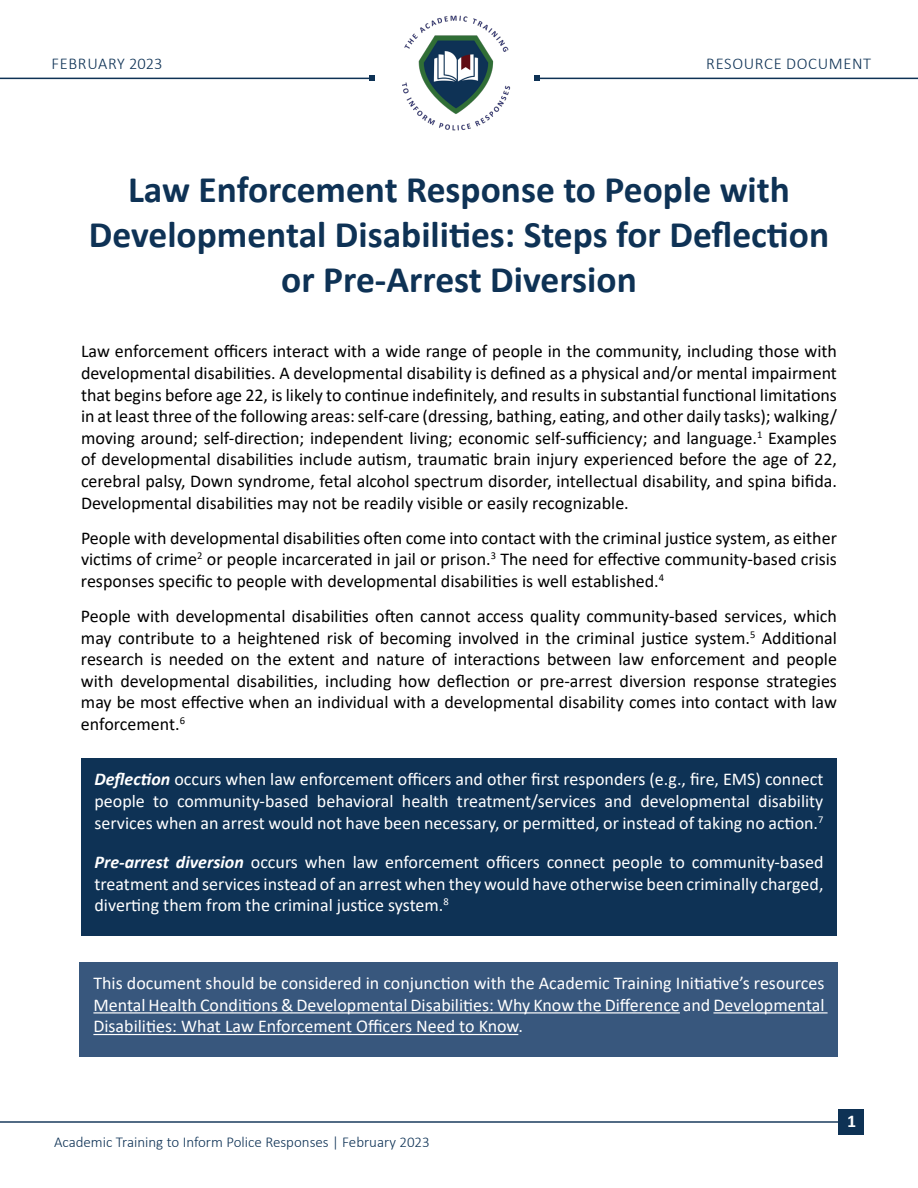
<style>
.page{position:relative;width:918px;height:1188px;background:#fff}
.page>*{position:absolute;margin:0;border:0;box-sizing:border-box;transform-origin:0 0}
.t1{font:700 37.5px/45px "Calibri";color:#0e3255;text-align:center}
.t2{font:18px/21.6px "Calibri";color:#000;text-align:justify}
.t3{font:18px/21.6px "Calibri";color:#fff;text-align:justify}
.t4{font:700 18px "Calibri";color:#fff}
.t5{font:300 16.5px "Calibri";letter-spacing:.04em;color:#0e3255}
.t6{font:300 15px "Calibri";color:#0e3255}
.s1{font-weight:700;font-style:italic}
</style>
<div class="page">
<hr style="left:0;top:1121px;width:851px;height:2px;background:#0e3255">
<div style="left:838px;top:1109px;width:26px;height:26px;background:#0e3255"></div>
<img style="left:402px;top:15px;width:109px;height:116px">
<hr style="left:0;top:78px;width:372px;height:1px;background:#0e3255">
<svg style="left:369px;top:75px;width:6px;height:6px"></svg>
<div style="left:81px;top:758px;width:756px;height:95px;background:#0e3255"></div>
<hr style="left:537px;top:78px;width:381px;height:1px;background:#0e3255">
<svg style="left:534px;top:75px;width:6px;height:6px"></svg>
<div style="left:80px;top:962px;width:758px;height:95px;background:#38577d"></div>
<hr style="left:93px;top:1012px;width:587px;height:2px;background:#fff">
<hr style="left:713px;top:1012px;width:115px;height:2px;background:#fff">
<hr style="left:93px;top:1034px;width:425px;height:1px;background:#fff">
<div style="left:81px;top:841px;width:756px;height:95px;background:#0e3255"></div>
<p class="t5" style="left:52px;top:53px;width:113px">FEBRUARY 2023</p>
<p class="t5" style="left:706px;top:53px;width:166px">RESOURCE DOCUMENT</p>
<h1 class="t1" style="left:89px;top:166px;width:742px">Law Enforcement Response to People with<br>Developmental Disabilities: Steps for Deflection or Pre-Arrest Diversion</h1>
<p class="t2" style="left:81px;top:340px;width:758px">Law enforcement officers interact with a wide range of people in the community, including those with developmental disabilities. A developmental disability is defined as a physical and/or mental impairment that begins before age 22, is likely to continue indefinitely, and results in substantial functional limitations in at least three of the following areas: self-care (dressing, bathing, eating, and other daily tasks); walking/ moving around; self-direction; independent living; economic self-sufficiency; and language.<sup>1</sup> Examples of developmental disabilities include autism, traumatic brain injury experienced before the age of 22, cerebral palsy, Down syndrome, fetal alcohol spectrum disorder, intellectual disability, and spina bifida.<br>Developmental disabilities may not be readily visible or easily recognizable.</p>
<p class="t2" style="left:81px;top:526px;width:758px">People with developmental disabilities often come into contact with the criminal justice system, as either victims of crime<sup>2</sup> or people incarcerated in jail or prison.<sup>3</sup> The need for effective community-based crisis responses specific to people with developmental disabilities is well established.<sup>4</sup></p>
<p class="t2" style="left:81px;top:605px;width:758px">People with developmental disabilities often cannot access quality community-based services, which may contribute to a heightened risk of becoming involved in the criminal justice system.<sup>5</sup> Additional research is needed on the extent and nature of interactions between law enforcement and people with developmental disabilities, including how deflection or pre-arrest diversion response strategies may be most effective when an individual with a developmental disability comes into contact with law enforcement.<sup>6</sup></p>
<p class="t3" style="left:94px;top:768px;width:731px"><span class="s1">Deflection</span> occurs when law enforcement officers and other first responders (e.g., fire, EMS) connect people to community-based behavioral health treatment/services and developmental disability services when an arrest would not have been necessary, or permitted, or instead of taking no action.<sup>7</sup></p>
<p class="t3" style="left:94px;top:851px;width:731px"><span class="s1">Pre-arrest diversion</span> occurs when law enforcement officers connect people to community-based treatment and services instead of an arrest when they would have otherwise been criminally charged, diverting them from the criminal justice system.<sup>8</sup></p>
<p class="t3" style="left:93px;top:972px;width:733px">This document should be considered in conjunction with the Academic Training Initiative’s resources Mental Health Conditions &amp; Developmental Disabilities: Why Know the Difference and Developmental Disabilities: What Law Enforcement Officers Need to Know.</p>
<p class="t6" style="left:54px;top:1132px;width:377px">Academic Training to Inform Police Responses | February 2023</p>
<p class="t4" style="left:847px;top:1109px;width:11px">1</p>
</div>
